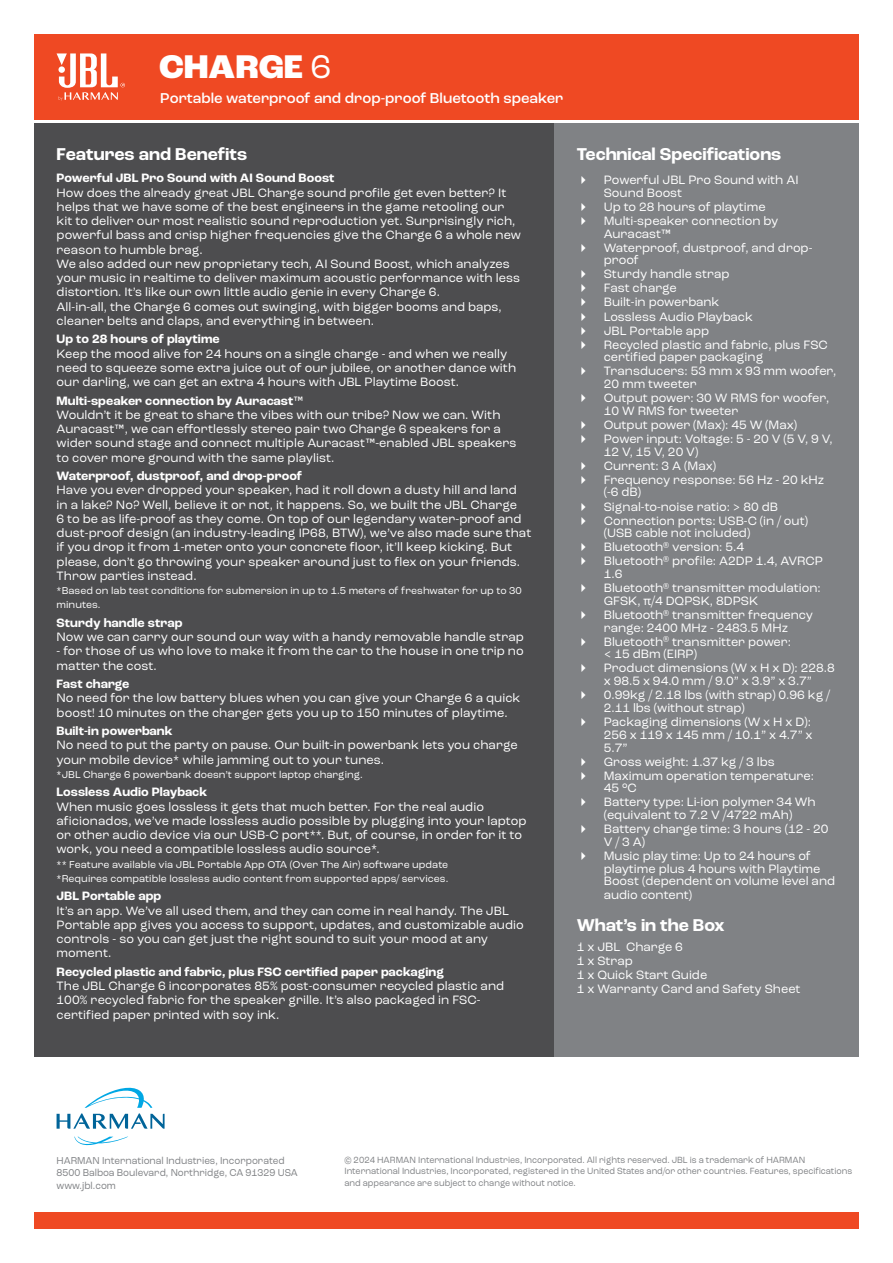
<style>
.page{position:relative;width:893px;height:1263px;background:#fff}
.page>*{position:absolute;margin:0;border:0;box-sizing:border-box;transform-origin:0 0}
.t1{font:800 34.5px "Roc Grotesk";color:#fff}
.t2{font:700 18px "Roc Grotesk";color:#fff}
.t3{font:500 15px "Roc Grotesk";color:#fff}
.t4{font:12.75px/14.2px "Roc Grotesk";letter-spacing:.005em;color:#fff}
.t5{font:700 12.75px "Roc Grotesk";letter-spacing:.005em;color:#fff}
.t6{font:10.5px/14.2px "Roc Grotesk";letter-spacing:.005em;color:#fff}
.t7{font:10.5px/12.6px "Roc Grotesk";color:#808285;scale:.94 1}
.t8{font:9.45px/11.4px "Roc Grotesk";color:#808285;scale:.94 1}
.s1{font-weight:400}
</style>
<div class="page">
<div style="left:34px;top:1213px;width:825px;height:16px;background:#ef4923"></div>
<svg style="left:74px;top:1137px;width:54px;height:8px"></svg>
<svg style="left:57px;top:1087px;width:108px;height:42px"></svg>
<div style="left:34px;top:34px;width:825px;height:85px;background:#ef4923"></div>
<svg style="left:57px;top:53px;width:68px;height:48px"></svg>
<div style="left:34px;top:123px;width:520px;height:934px;background:#4d4d4f"></div>
<div style="left:554px;top:123px;width:305px;height:934px;background:#808285"></div>
<h1 class="t1" style="left:159px;top:45px;width:174px">CHARGE <span class="s1">6</span></h1>
<p class="t3" style="left:160px;top:89px;width:405px">Portable waterproof and drop-proof Bluetooth speaker</p>
<h2 class="t2" style="left:57px;top:142px;width:192px">Features and Benefits</h2>
<p class="t5" style="left:57px;top:170px;width:279px">Powerful JBL Pro Sound with AI Sound Boost</p>
<p class="t4" style="left:57px;top:185px;width:466px">How does the already great JBL Charge sound profile get even better? It helps that we have some of the best engineers in the game retooling our kit to deliver our most realistic sound reproduction yet. Surprisingly rich, powerful bass and crisp higher frequencies give the Charge 6 a whole new reason to humble brag.<br>We also added our new proprietary tech, AI Sound Boost, which analyzes your music in realtime to deliver maximum acoustic performance with less distortion. It’s like our own little audio genie in every Charge 6.<br>All-in-all, the Charge 6 comes out swinging, with bigger booms and baps, cleaner belts and claps, and everything in between.</p>
<p class="t5" style="left:57px;top:331px;width:165px">Up to 28 hours of playtime</p>
<p class="t4" style="left:57px;top:346px;width:461px">Keep the mood alive for 24 hours on a single charge - and when we really need to squeeze some extra juice out of our jubilee, or another dance with our darling, we can get an extra 4 hours with JBL Playtime Boost.</p>
<p class="t5" style="left:57px;top:392px;width:249px">Multi-speaker connection by Auracast™</p>
<p class="t4" style="left:57px;top:408px;width:461px">Wouldn’t it be great to share the vibes with our tribe? Now we can. With Auracast™, we can effortlessly stereo pair two Charge 6 speakers for a wider sound stage and connect multiple Auracast™-enabled JBL speakers to cover more ground with the same playlist.</p>
<p class="t5" style="left:57px;top:468px;width:247px">Waterproof, dustproof, and drop-proof</p>
<p class="t4" style="left:57px;top:483px;width:476px">Have you ever dropped your speaker, had it roll down a dusty hill and land<br>in a lake? No? Well, believe it or not, it happens. So, we built the JBL Charge<br>6 to be as life-proof as they come. On top of our legendary water-proof and dust-proof design (an industry-leading IP68, BTW), we’ve also made sure that if you drop it from 1-meter onto your concrete floor, it’ll keep kicking. But please, don’t go throwing your speaker around just to flex on your friends.<br>Throw parties instead.</p>
<p class="t6" style="left:57px;top:583px;width:467px">*Based on lab test conditions for submersion in up to 1.5 meters of freshwater for up to 30 minutes.</p>
<p class="t5" style="left:57px;top:615px;width:128px">Sturdy handle strap</p>
<p class="t4" style="left:57px;top:630px;width:469px">Now we can carry our sound our way with a handy removable handle strap</p>
<p class="t4" style="left:57px;top:644px;width:469px">- for those of us who love to make it from the car to the house in one trip no matter the cost.</p>
<p class="t5" style="left:57px;top:676px;width:74px">Fast charge</p>
<p class="t4" style="left:57px;top:691px;width:465px">No need for the low battery blues when you can give your Charge 6 a quick boost! 10 minutes on the charger gets you up to 150 minutes of playtime.</p>
<p class="t5" style="left:57px;top:723px;width:118px">Built-in powerbank</p>
<p class="t4" style="left:57px;top:738px;width:463px">No need to put the party on pause. Our built-in powerbank lets you charge your mobile device* while jamming out to your tunes.</p>
<p class="t6" style="left:57px;top:767px;width:308px">*JBL Charge 6 powerbank doesn’t support laptop charging.</p>
<p class="t5" style="left:57px;top:784px;width:152px">Lossless Audio Playback</p>
<p class="t4" style="left:57px;top:799px;width:471px">When music goes lossless it gets that much better. For the real audio aficionados, we’ve made lossless audio possible by plugging into your laptop or other audio device via our USB-C port**. But, of course, in order for it to work, you need a compatible lossless audio source*.</p>
<p class="t6" style="left:57px;top:857px;width:393px">** Feature available via JBL Portable App OTA (Over The Air) software update *Requires compatible lossless audio content from supported apps/ services.</p>
<p class="t5" style="left:57px;top:888px;width:106px">JBL Portable app</p>
<p class="t4" style="left:57px;top:903px;width:469px">It’s an app. We’ve all used them, and they can come in real handy. The JBL Portable app gives you access to support, updates, and customizable audio controls - so you can get just the right sound to suit your mood at any moment.</p>
<p class="t5" style="left:57px;top:964px;width:389px">Recycled plastic and fabric, plus FSC certified paper packaging</p>
<p class="t4" style="left:57px;top:979px;width:449px">The JBL Charge 6 incorporates 85% post-consumer recycled plastic and<br>100% recycled fabric for the speaker grille. It’s also packaged in FSC&shy;certified paper printed with soy ink.</p>
<h2 class="t2" style="left:577px;top:142px;width:206px">Technical Specifications</h2>
<p class="t4" style="left:604px;top:173px;width:196px;line-height:12.8px">Powerful JBL Pro Sound with AI<br>Sound Boost</p>
<p class="t4" style="left:604px;top:200px;width:176px">Up to 28 hours of playtime<br>Multi-speaker connection by</p>
<p class="t4" style="left:604px;top:226px;width:210px">Auracast™<br>Waterproof, dustproof, and drop-</p>
<p class="t4" style="left:604px;top:253px;width:226px">proof<br>Sturdy handle strap<br>Fast charge<br>Built-in powerbank<br>Lossless Audio Playback<br>JBL Portable app<br>Recycled plastic and fabric, plus FSC</p>
<p class="t4" style="left:604px;top:350px;width:234px">certified paper packaging<br>Transducers: 53 mm x 93 mm woofer,</p>
<p class="t4" style="left:604px;top:377px;width:227px">20 mm tweeter<br>Output power: 30 W RMS for woofer,</p>
<p class="t4" style="left:604px;top:404px;width:230px">10 W RMS for tweeter<br>Output power (Max): 45 W (Max)<br>Power input: Voltage: 5 - 20 V (5 V, 9 V,</p>
<p class="t4" style="left:604px;top:444px;width:222px">12 V, 15 V, 20 V)<br>Current: 3 A (Max)<br>Frequency response: 56 Hz - 20 kHz</p>
<p class="t4" style="left:604px;top:485px;width:206px">(-6 dB)<br>Signal-to-noise ratio: &gt; 80 dB<br>Connection ports: USB-C (in / out)</p>
<p class="t4" style="left:604px;top:526px;width:221px">(USB cable not included)<br>Bluetooth<sup>®</sup> version: 5.4<br>Bluetooth<sup>®</sup> profile: A2DP 1.4, AVRCP</p>
<p class="t4" style="left:604px;top:567px;width:219px">1.6<br>Bluetooth<sup>®</sup> transmitter modulation:</p>
<p class="t4" style="left:604px;top:594px;width:211px">GFSK, π/4 DQPSK, 8DPSK<br>Bluetooth<sup>®</sup> transmitter frequency</p>
<p class="t4" style="left:604px;top:620px;width:189px">range: 2400 MHz - 2483.5 MHz<br>Bluetooth<sup>®</sup> transmitter power:</p>
<p class="t4" style="left:604px;top:647px;width:233px">&lt; 15 dBm (EIRP)<br>Product dimensions (W x H x D): 228.8</p>
<p class="t4" style="left:604px;top:674px;width:228px">x 98.5 x 94.0 mm / 9.0” x 3.9” x 3.7”<br>0.99kg / 2.18 lbs (with strap) 0.96 kg /</p>
<p class="t4" style="left:604px;top:701px;width:209px">2.11 lbs (without strap)<br>Packaging dimensions (W x H x D):</p>
<p class="t4" style="left:604px;top:728px;width:210px;line-height:12.8px">256 x 119 x 145 mm / 10.1” x 4.7” x<br>5.7”</p>
<p class="t4" style="left:604px;top:754px;width:212px">Gross weight: 1.37 kg / 3 lbs<br>Maximum operation temperature:</p>
<p class="t4" style="left:604px;top:781px;width:213px">45 °C<br>Battery type: Li-ion polymer 34 Wh</p>
<p class="t4" style="left:604px;top:808px;width:226px">(equivalent to 7.2 V /4722 mAh)<br>Battery charge time: 3 hours (12 - 20</p>
<p class="t4" style="left:604px;top:835px;width:209px">V / 3 A)<br>Music play time: Up to 24 hours of</p>
<p class="t4" style="left:604px;top:862px;width:233px;line-height:13.2px">playtime plus 4 hours with Playtime<br>Boost (dependent on volume level and audio content)</p>
<h2 class="t2" style="left:577px;top:914px;width:149px">What’s in the Box</h2>
<p class="t4" style="left:577px;top:940px;width:225px">1 x JBL Charge 6<br>1 x Strap<br>1 x Quick Start Guide<br>1 x Warranty Card and Safety Sheet</p>
<p class="t7" style="left:57px;top:1154px;width:258px">HARMAN International Industries, Incorporated<br>8500 Balboa Boulevard, Northridge, CA 91329 USA www.jbl.com</p>
<p class="t8" style="left:344px;top:1154px;width:542px">© 2024 HARMAN International Industries, Incorporated. All rights reserved. JBL is a trademark of HARMAN<br>International Industries, Incorporated, registered in the United States and/or other countries. Features, specifications and appearance are subject to change without notice.</p>
</div>
